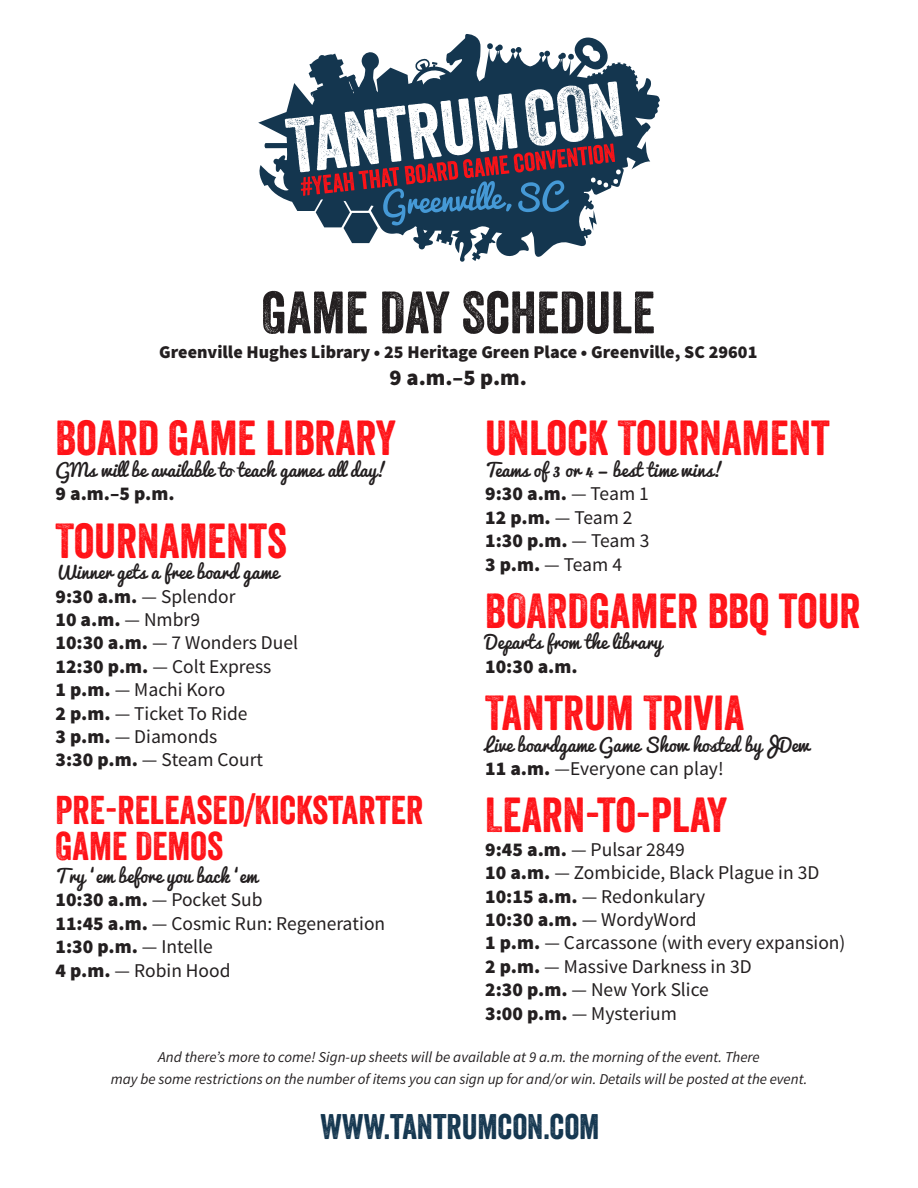
<style>
.page{position:relative;width:918px;height:1188px;background:#fff}
.page>*{position:absolute;margin:0;border:0;box-sizing:border-box;transform-origin:0 0}
.t1{font:57.75px "Veneer";color:#231f20}
.t2{font:47.7px "Veneer";color:#ff1217}
.t3{font:39px "Veneer";color:#ff1217}
.t4{font:34.5px "Veneer";color:#14364f}
.t5{font:900 22.5px "Source Sans Pro";color:#231f20}
.t6{font:19.5px "Source Sans Pro";color:#231f20}
.t7{font:900 19.5px "Source Sans Pro";color:#231f20}
.t8{font:18px "Pacifico";color:#231f20}
.t9{font:900 18px "Source Sans Pro";color:#231f20}
.t10{font:italic 15px "Source Sans Pro";color:#231f20}
.s1{font-weight:900}
.s2{font-weight:400}
</style>
<div class="page">
<svg style="left:258px;top:34px;width:402px;height:228px"></svg>
<svg style="left:285px;top:81px;width:338px;height:162px"></svg>
<p class="t1" style="left:262px;top:277px;width:395px">GAME DAY SCHEDULE</p>
<p class="t9" style="left:159px;top:340px;width:600px">Greenville Hughes Library • 25 Heritage Green Place • Greenville, SC 29601</p>
<p class="t5" style="left:390px;top:363px;width:139px">9 a.m.–5 p.m.</p>
<p class="t2" style="left:56px;top:409px;width:342px">BOARD GAME LIBRARY</p>
<p class="t8" style="left:56px;top:454px;width:333px">GMs will be available to teach games all day!</p>
<p class="t7" style="left:56px;top:481px;width:121px">9 a.m.–5 p.m.</p>
<p class="t2" style="left:56px;top:511px;width:233px">TOURNAMENTS</p>
<p class="t8" style="left:56px;top:556px;width:224px">Winner gets a free board game</p>
<p class="t6" style="left:56px;top:584px;width:182px"><span class="s1">9:30 a.m.</span> — Splendor</p>
<p class="t7" style="left:56px;top:607px;width:146px">10 a.m. <span class="s2">— Nmbr9</span></p>
<p class="t6" style="left:56px;top:631px;width:244px"><span class="s1">10:30 a.m.</span> — 7 Wonders Duel</p>
<p class="t6" style="left:56px;top:654px;width:217px"><span class="s1">12:30 p.m.</span> — Colt Express</p>
<p class="t6" style="left:56px;top:678px;width:171px"><span class="s1">1 p.m.</span> — Machi Koro</p>
<p class="t6" style="left:56px;top:701px;width:194px"><span class="s1">2 p.m.</span> — Ticket To Ride</p>
<p class="t6" style="left:56px;top:724px;width:163px"><span class="s1">3 p.m.</span> — Diamonds</p>
<p class="t6" style="left:56px;top:748px;width:209px"><span class="s1">3:30 p.m.</span> — Steam Court</p>
<p class="t3" style="left:56px;top:786px;width:369px">PRE-RELEASED/KICKSTARTER</p>
<p class="t3" style="left:56px;top:822px;width:169px">GAME DEMOS</p>
<p class="t8" style="left:56px;top:860px;width:204px">Try ‘em before you back ‘em</p>
<p class="t6" style="left:56px;top:888px;width:209px"><span class="s1">10:30 a.m.</span> — Pocket Sub</p>
<p class="t6" style="left:56px;top:911px;width:331px"><span class="s1">11:45 a.m.</span> — Cosmic Run: Regeneration</p>
<p class="t7" style="left:56px;top:934px;width:159px">1:30 p.m. <span class="s2">— Intelle</span></p>
<p class="t6" style="left:56px;top:958px;width:177px"><span class="s1">4 p.m.</span> — Robin Hood</p>
<p class="t2" style="left:485px;top:409px;width:346px">UNLOCK TOURNAMENT</p>
<p class="t8" style="left:485px;top:454px;width:240px">Teams of 3 or 4 — best time wins!</p>
<p class="t7" style="left:485px;top:481px;width:165px">9:30 a.m. <span class="s2">— Team 1</span></p>
<p class="t7" style="left:485px;top:505px;width:149px">12 p.m. <span class="s2">— Team 2</span></p>
<p class="t7" style="left:485px;top:528px;width:166px">1:30 p.m. <span class="s2">— Team 3</span></p>
<p class="t6" style="left:485px;top:552px;width:138px"><span class="s1">3 p.m.</span> — Team 4</p>
<p class="t2" style="left:485px;top:582px;width:377px">BOARDGAMER BBQ TOUR</p>
<p class="t8" style="left:485px;top:627px;width:179px">Departs from the library</p>
<p class="t7" style="left:485px;top:654px;width:94px">10:30 a.m.</p>
<p class="t2" style="left:485px;top:684px;width:261px">TANTRUM TRIVIA</p>
<p class="t8" style="left:485px;top:729px;width:326px">Live boardgame Game Show hosted by JDew</p>
<p class="t6" style="left:485px;top:757px;width:240px"><span class="s1">11 a.m.</span> —Everyone can play!</p>
<p class="t2" style="left:485px;top:786px;width:244px">LEARN-TO-PLAY</p>
<p class="t6" style="left:485px;top:837px;width:201px"><span class="s1">9:45 a.m.</span> — Pulsar 2849</p>
<p class="t6" style="left:485px;top:861px;width:336px"><span class="s1">10 a.m.</span> — Zombicide, Black Plague in 3D</p>
<p class="t6" style="left:485px;top:884px;width:222px"><span class="s1">10:15 a.m.</span> — Redonkulary</p>
<p class="t6" style="left:485px;top:907px;width:213px"><span class="s1">10:30 a.m.</span> — WordyWord</p>
<p class="t6" style="left:485px;top:931px;width:362px"><span class="s1">1 p.m.</span> — Carcassone (with every expansion)</p>
<p class="t6" style="left:485px;top:954px;width:268px"><span class="s1">2 p.m.</span> — Massive Darkness in 3D</p>
<p class="t6" style="left:485px;top:978px;width:225px"><span class="s1">2:30 p.m.</span> — New York Slice</p>
<p class="t6" style="left:485px;top:1001px;width:193px"><span class="s1">3:00 p.m.</span> — Mysterium</p>
<p class="t10" style="left:158px;top:1048px;width:603px">And there’s more to come! Sign-up sheets will be available at 9 a.m. the morning of the event. There</p>
<p class="t10" style="left:111px;top:1069px;width:698px">may be some restrictions on the number of items you can sign up for and/or win. Details will be posted at the event.</p>
<p class="t4" style="left:321px;top:1106px;width:281px">WWW.TANTRUMCON.COM</p>
</div>
